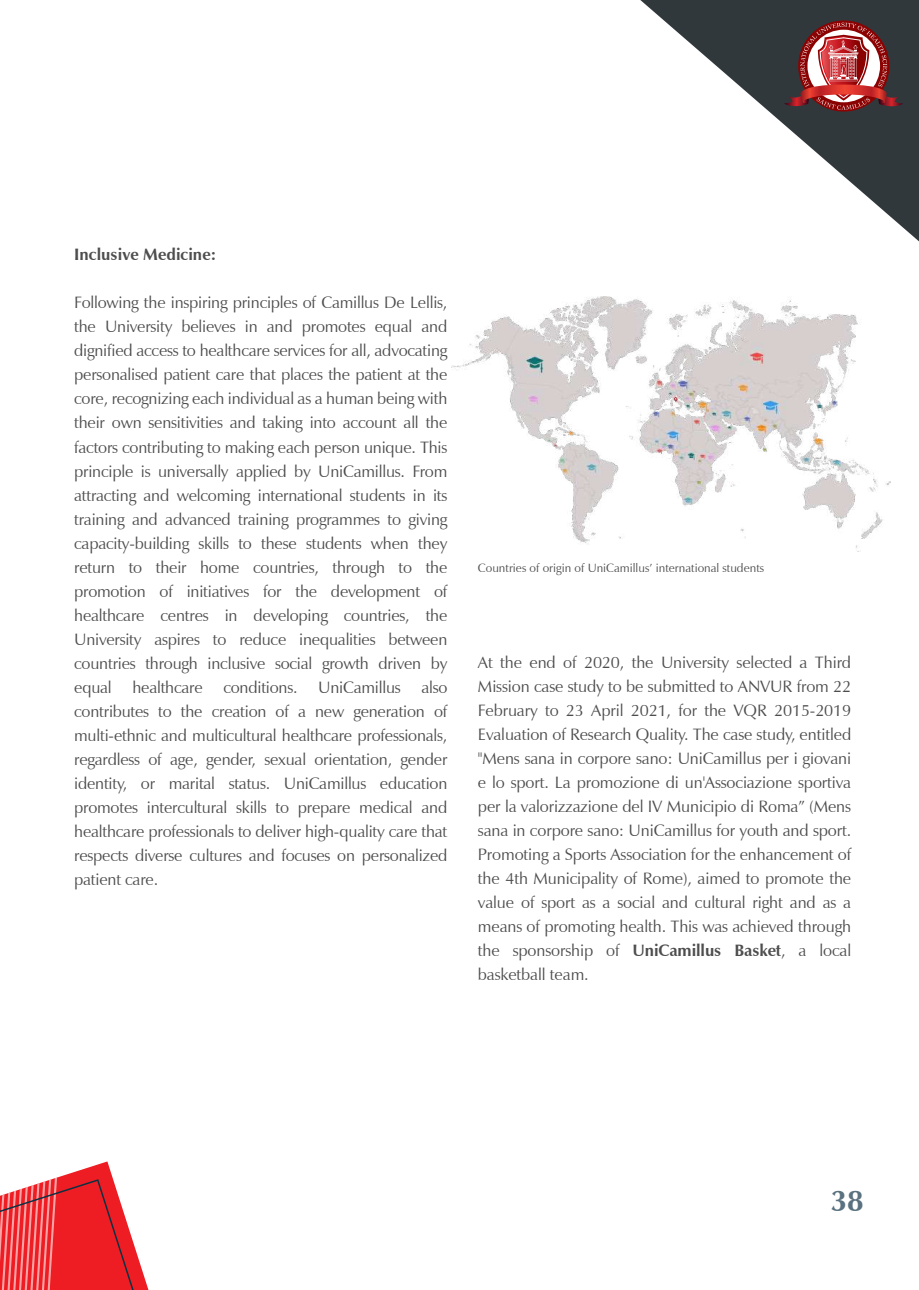
<style>
.page{position:relative;width:919px;height:1290px;background:#fff}
.page>*{position:absolute;margin:0;border:0;box-sizing:border-box;transform-origin:0 0}
.t1{font:700 30px "Zapf Humanist 601 BT";color:#5a717f}
.t2{font:16.5px/24px "Zapf Humanist 601 BT";letter-spacing:-.01em;color:rgb(0 0 1/.7);text-align:justify}
.t3{font:700 16.5px "Zapf Humanist 601 BT";color:rgb(0 0 1/.7)}
.t4{font:12px "Zapf Humanist 601 BT";color:rgb(0 0 1/.7)}
.s1{font-weight:700}
</style>
<div class="page">
<svg style="left:0;top:1161px;width:148px;height:128px"></svg>
<img style="left:451px;top:296px;width:439px;height:253px">
<svg style="left:640px;top:0;width:278px;height:241px"></svg>
<svg style="left:784px;top:23px;width:119px;height:87px"></svg>
<p class="t3" style="left:74px;top:244px;width:143px">Inclusive Medicine:</p>
<p class="t2" style="left:74px;top:290px;width:374px">Following the inspiring principles of Camillus De Lellis, the University believes in and promotes equal and dignified access to healthcare services for all, advocating personalised patient care that places the patient at the core, recognizing each individual as a human being with their own sensitivities and taking into account all the factors contributing to making each person unique. This principle is universally applied by UniCamillus. From attracting and welcoming international students in its training and advanced training programmes to giving capacity-building skills to these students when they return to their home countries, through to the promotion of initiatives for the development of healthcare centres in developing countries, the University aspires to reduce inequalities between countries through inclusive social growth driven by equal healthcare conditions. UniCamillus also contributes to the creation of a new generation of multi-ethnic and multicultural healthcare professionals, regardless of age, gender, sexual orientation, gender identity, or marital status. UniCamillus education promotes intercultural skills to prepare medical and healthcare professionals to deliver high-quality care that respects diverse cultures and focuses on personalized patient care.</p>
<p class="t4" style="left:478px;top:560px;width:287px">Countries of origin of UniCamillus’ international students</p>
<p class="t2" style="left:478px;top:650px;width:375px">At the end of 2020, the University selected a Third Mission case study to be submitted to ANVUR from 22<br>February to 23 April 2021, for the VQR 2015-2019<br>Evaluation of Research Quality. The case study, entitled "Mens sana in corpore sano: UniCamillus per i giovani e lo sport. La promozione di un'Associazione sportiva per la valorizzazione del IV Municipio di Roma” (Mens sana in corpore sano: UniCamillus for youth and sport.<br>Promoting a Sports Association for the enhancement of the 4th Municipality of Rome), aimed to promote the value of sport as a social and cultural right and as a means of promoting health. This was achieved through the sponsorship of <span class="s1">UniCamillus Basket</span>, a local basketball team.</p>
<h1 class="t1" style="left:830px;top:1181px;width:34px">38</h1>
</div>
